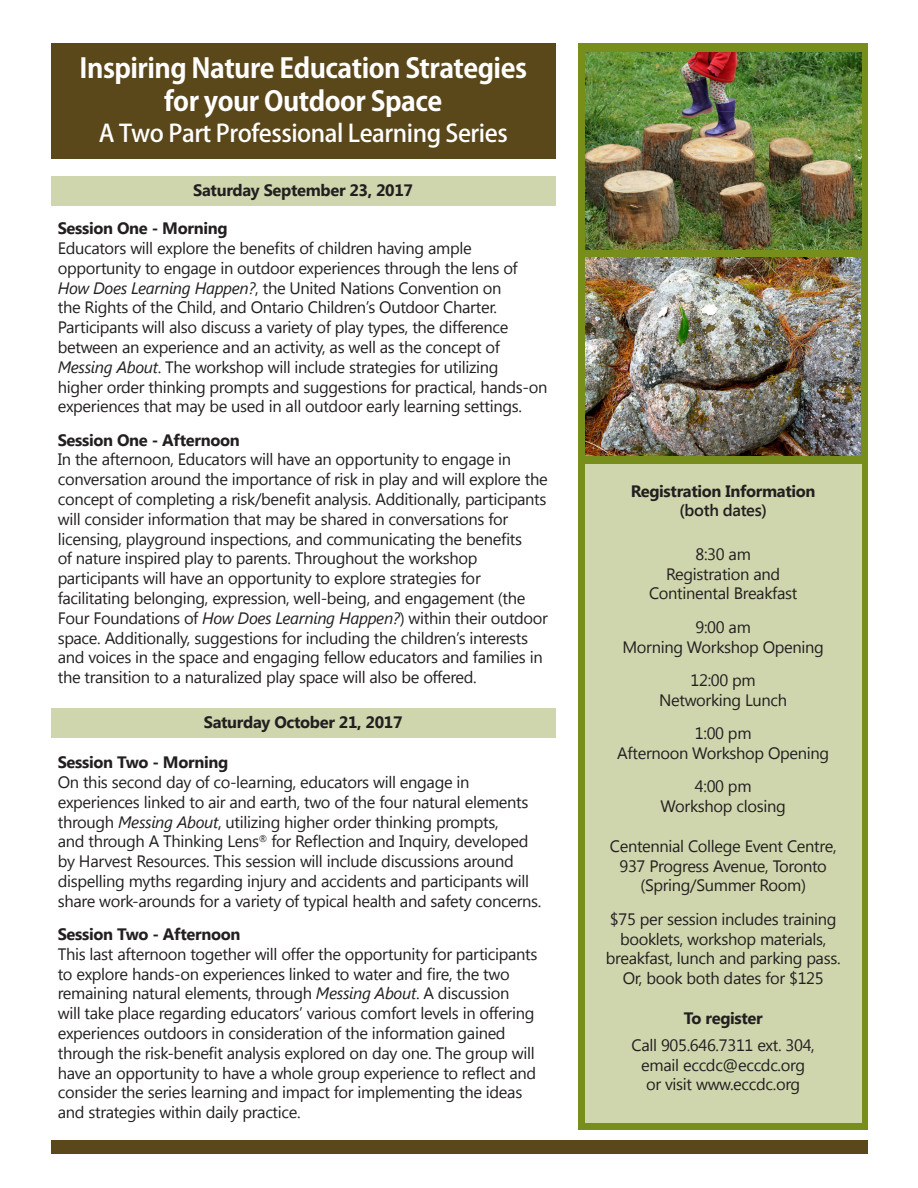
<style>
.page{position:relative;width:918px;height:1188px;background:#fff}
.page>*{position:absolute;margin:0;border:0;box-sizing:border-box;transform-origin:0 0}
.t1{font:700 27px "Koz Go Pro";letter-spacing:-.02em;color:#fff}
.t2{font:500 24px "Koz Go Pro";letter-spacing:-.02em;color:#fff}
.t3{font:16.5px/19.8px "Segoe UI";letter-spacing:-.02em;color:#231f20}
.t4{font:700 16.5px "Segoe UI";letter-spacing:-.02em;color:#231f20}
.t5{font:600 16.5px "Segoe UI";letter-spacing:-.02em;color:#231f20}
.s1{font-style:italic}
</style>
<div class="page">
<div style="left:578px;top:43px;width:289px;height:1087px;background:#778e1d"></div>
<img style="left:585px;top:52px;width:276px;height:198px">
<img style="left:585px;top:258px;width:276px;height:197px">
<div style="left:585px;top:521px;width:276px;height:601px;background:#cfd6ad"></div>
<div style="left:51px;top:177px;width:504px;height:29px;background:#cfd6ad"></div>
<div style="left:51px;top:709px;width:504px;height:29px;background:#cfd6ad"></div>
<div style="left:585px;top:464px;width:276px;height:64px;background:#cfd6ad"></div>
<div style="left:51px;top:1140px;width:816px;height:14px;background:#5a471a"></div>
<div style="left:51px;top:43px;width:504px;height:115px;background:#5a471a"></div>
<p class="t1" style="left:80px;top:51px;width:449px">Inspiring Nature Education Strategies</p>
<p class="t1" style="left:164px;top:84px;width:280px">for your Outdoor Space</p>
<p class="t2" style="left:99px;top:118px;width:410px">A Two Part Professional Learning Series</p>
<p class="t4" style="left:193px;top:178px;width:221px">Saturday September 23, 2017</p>
<p class="t4" style="left:58px;top:217px;width:171px">Session One - Morning</p>
<p class="t3" style="left:58px;top:237px;width:491px">Educators will explore the benefits of children having ample opportunity to engage in outdoor experiences through the lens of <span class="s1">How Does Learning Happen?</span>, the United Nations Convention on<br>the Rights of the Child, and Ontario Children’s Outdoor Charter.<br>Participants will also discuss a variety of play types, the difference between an experience and an activity, as well as the concept of <span class="s1">Messing About</span>. The workshop will include strategies for utilizing higher order thinking prompts and suggestions for practical, hands-on experiences that may be used in all outdoor early learning settings.</p>
<p class="t4" style="left:58px;top:428px;width:184px">Session One - Afternoon</p>
<p class="t3" style="left:58px;top:449px;width:492px">In the afternoon, Educators will have an opportunity to engage in conversation around the importance of risk in play and will explore the concept of completing a risk/benefit analysis. Additionally, participants will consider information that may be shared in conversations for licensing, playground inspections, and communicating the benefits<br>of nature inspired play to parents. Throughout the workshop participants will have an opportunity to explore strategies for facilitating belonging, expression, well-being, and engagement (the Four Foundations of <span class="s1">How Does Learning Happen?</span>) within their outdoor space. Additionally, suggestions for including the children’s interests and voices in the space and engaging fellow educators and families in the transition to a naturalized play space will also be offered.</p>
<p class="t4" style="left:204px;top:710px;width:200px">Saturday October 21, 2017</p>
<p class="t4" style="left:58px;top:750px;width:172px">Session Two - Morning</p>
<p class="t3" style="left:58px;top:771px;width:485px">On this second day of co-learning, educators will engage in experiences linked to air and earth, two of the four natural elements through <span class="s1">Messing About</span>, utilizing higher order thinking prompts,<br>and through A Thinking Lens<sup>®</sup> for Reflection and Inquiry, developed by Harvest Resources. This session will include discussions around dispelling myths regarding injury and accidents and participants will share work-arounds for a variety of typical health and safety concerns.</p>
<p class="t4" style="left:58px;top:922px;width:184px">Session Two - Afternoon</p>
<p class="t3" style="left:58px;top:943px;width:481px">This last afternoon together will offer the opportunity for participants to explore hands-on experiences linked to water and fire, the two remaining natural elements, through <span class="s1">Messing About</span>. A discussion<br>will take place regarding educators’ various comfort levels in offering experiences outdoors in consideration of the information gained through the risk-benefit analysis explored on day one. The group will have an opportunity to have a whole group experience to reflect and consider the series learning and impact for implementing the ideas and strategies within daily practice.</p>
<p class="t4" style="left:631px;top:479px;width:186px">Registration Information</p>
<p class="t5" style="left:679px;top:499px;width:89px">(both dates)</p>
<p class="t3" style="left:696px;top:543px;width:57px">8:30 am</p>
<p class="t3" style="left:666px;top:563px;width:116px">Registration and</p>
<p class="t3" style="left:649px;top:583px;width:150px">Continental Breakfast</p>
<p class="t3" style="left:696px;top:616px;width:57px">9:00 am</p>
<p class="t3" style="left:622px;top:636px;width:203px">Morning Workshop Opening</p>
<p class="t3" style="left:691px;top:669px;width:67px">12:00 pm</p>
<p class="t3" style="left:659px;top:689px;width:130px">Networking Lunch</p>
<p class="t3" style="left:695px;top:722px;width:58px">1:00 pm</p>
<p class="t3" style="left:617px;top:742px;width:214px">Afternoon Workshop Opening</p>
<p class="t3" style="left:695px;top:776px;width:58px">4:00 pm</p>
<p class="t3" style="left:661px;top:795px;width:127px">Workshop closing</p>
<p class="t3" style="left:610px;top:835px;width:228px">Centennial College Event Centre,</p>
<p class="t3" style="left:619px;top:855px;width:209px">937 Progress Avenue, Toronto</p>
<p class="t3" style="left:640px;top:875px;width:167px">(Spring/Summer Room)</p>
<p class="t3" style="left:606px;top:908px;width:236px;text-align:center">$75 per session includes training booklets, workshop materials, breakfast, lunch and parking pass.</p>
<p class="t3" style="left:623px;top:968px;width:203px">Or, book both dates for $125</p>
<p class="t4" style="left:684px;top:1007px;width:80px">To register</p>
<p class="t3" style="left:632px;top:1034px;width:185px">Call 905.646.7311 ext. 304,</p>
<p class="t3" style="left:641px;top:1054px;width:165px">email eccdc@eccdc.org</p>
<p class="t3" style="left:646px;top:1074px;width:156px">or visit www.eccdc.org</p>
</div>
